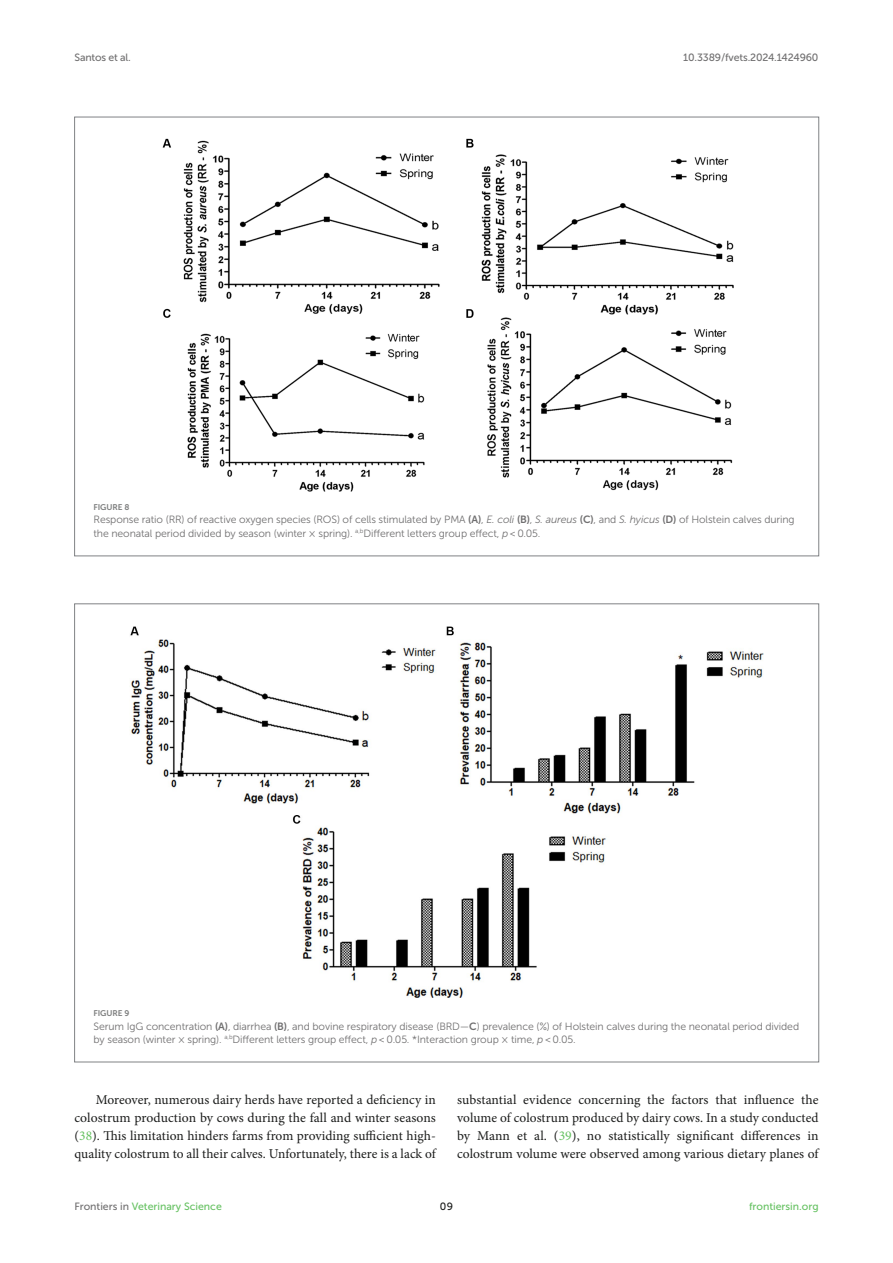
<style>
.page{position:relative;width:893px;height:1263px;background:#fff}
.page>*{position:absolute;margin:0;border:0;box-sizing:border-box;transform-origin:0 0}
.TEXT{font:13.5px/18px "Minion Pro";letter-spacing:.005em;color:#1b1c1b;text-align:justify}
.FIG_LEG{font:10.5px/13.5px "Museo Sans 300";letter-spacing:-.01em;color:#706f70}
.t1{font:10.5px "Museo Sans 500";color:#65c161}
.t2{font:10.5px "Museo Sans 500";letter-spacing:-.015em;color:#706f70}
.t3{font:10.5px "Museo Sans 500";color:#1b1c1b}
.FIG_HD{font:8.25px "Museo Sans 700";letter-spacing:-.01em;color:#7e7f7f}
.s1{font-family:"Museo Sans 700"}
.s2{font-style:italic}
.s3{color:#65c161}
.s4{color:#706f70}
</style>
<div class="page">
<img style="left:162px;top:138px;width:572px;height:353px">
<img style="left:130px;top:626px;width:633px;height:371px">
<p class="t2" style="left:74px;top:51px;width:58px">Santos et al.</p>
<p class="t2" style="left:683px;top:51px;width:137px">10.3389/fvets.2024.1424960</p>
<p class="FIG_HD" style="left:94px;top:502px;width:37px">FIGURE 8</p>
<p class="FIG_LEG" style="left:94px;top:513px;width:703px">Response ratio (RR) of reactive oxygen species (ROS) of cells stimulated by PMA <span class="s1">(A)</span>, <span class="s2">E. coli</span> <span class="s1">(B)</span>, <span class="s2">S. aureus</span> <span class="s1">(C)</span>, and <span class="s2">S. hyicus</span> <span class="s1">(D)</span> of Holstein calves during the neonatal period divided by season (winter × spring). <sup>a,b</sup>Different letters group effect, <span class="s2">p</span> &lt; 0.05.</p>
<p class="FIG_HD" style="left:94px;top:1008px;width:37px">FIGURE 9</p>
<p class="FIG_LEG" style="left:94px;top:1019px;width:707px">Serum IgG concentration <span class="s1">(A)</span>, diarrhea <span class="s1">(B)</span>, and bovine respiratory disease (BRD—<span class="s1">C</span>) prevalence (%) of Holstein calves during the neonatal period divided by season (winter × spring). <sup>a,b</sup>Different letters group effect, <span class="s2">p</span> &lt; 0.05. *Interaction group × time, <span class="s2">p</span> &lt; 0.05.</p>
<p class="TEXT" style="left:74px;top:1091px;width:363px;text-indent:21px">Moreover, numerous dairy herds have reported a deficiency in colostrum production by cows during the fall and winter seasons (<span class="s3">38</span>). This limitation hinders farms from providing sufficient high&shy;quality colostrum to all their calves. Unfortunately, there is a lack of</p>
<p class="TEXT" style="left:457px;top:1091px;width:363px">substantial evidence concerning the factors that influence the volume of colostrum produced by dairy cows. In a study conducted by Mann et al. (<span class="s3">39</span>), no statistically significant differences in colostrum volume were observed among various dietary planes of</p>
<p class="t1" style="left:74px;top:1200px;width:149px"><span class="s4">Frontiers in</span> Veterinary Science</p>
<p class="t3" style="left:440px;top:1200px;width:15px">09</p>
<p class="t1" style="left:749px;top:1200px;width:71px">frontiersin.org</p>
</div>
